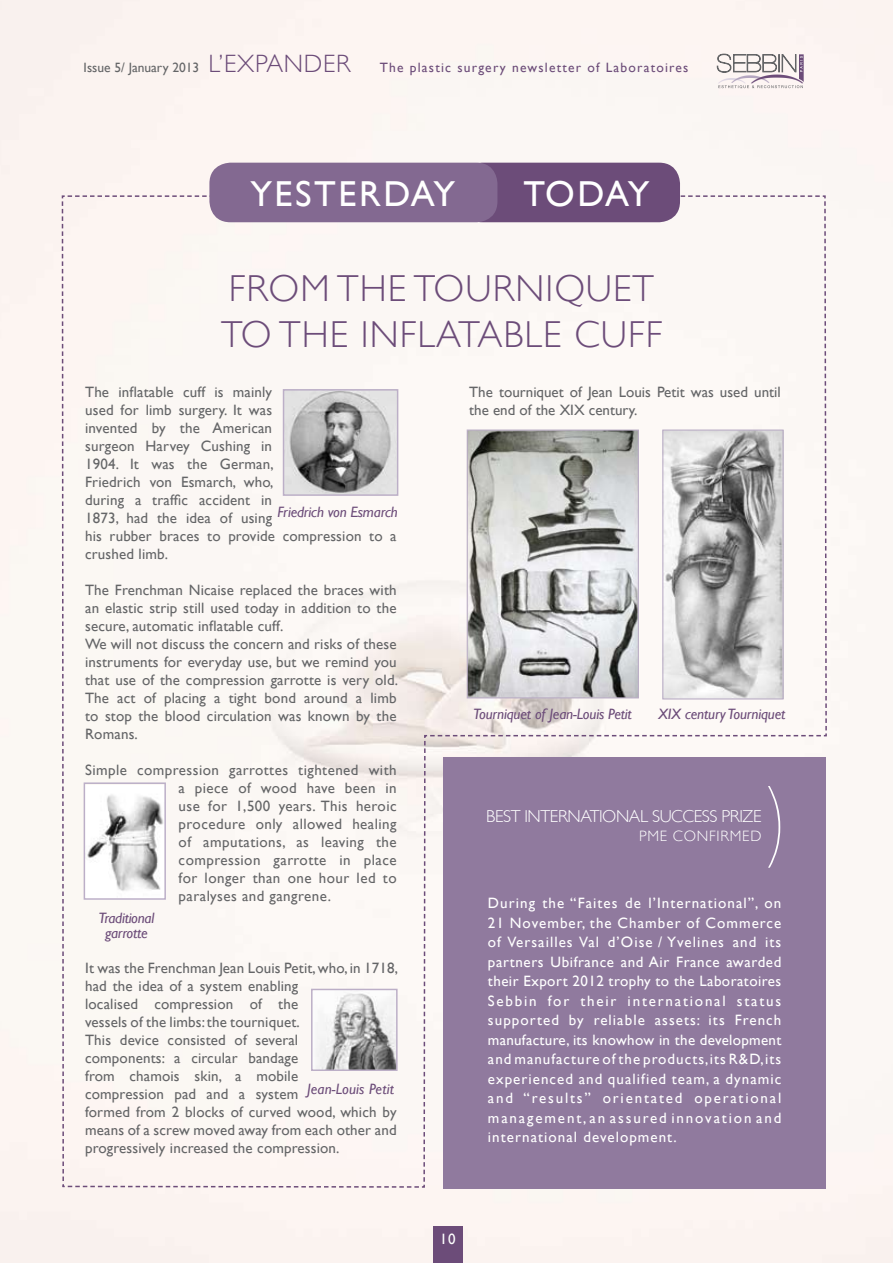
<style>
.page{position:relative;width:893px;height:1263px;background:#fbf5f2}
.page>*{position:absolute;margin:0;border:0;box-sizing:border-box;transform-origin:0 0}
.t1{font:200 90px "Helvetica Neue";color:#fff}
.t2{font:300 37.5px/46.5px "Gill Sans";letter-spacing:.03em;color:#6c4c79}
.t3{font:36px "Gill Sans";letter-spacing:.07em;color:#fff}
.t4{font:36px "Gill Sans";letter-spacing:.04em;color:#fff}
.t5{font:300 17.25px "Gill Sans";letter-spacing:-.025em;color:#fff}
.t6{font:15px/18px "Gill Sans";letter-spacing:.01em;color:#646567}
.t7{font:15px/19.5px "Gill Sans";letter-spacing:.12em;color:#fff;text-align:justify}
.t8{font:italic 15px/15px "Gill Sans";letter-spacing:-.01em;color:#6c4c79;text-align:center}
.t9{font:italic 15px "Gill Sans";letter-spacing:.01em;color:#6c4c79}
.t10{font:300 15px "Gill Sans";letter-spacing:.05em;color:#fff}
.t11{font:13.5px "Gill Sans";letter-spacing:.09em;color:#6c4c79}
.t12{font:13.5px "Gill Sans";color:#646567}
.s1{font-weight:300;font-size:25.05px}
</style>
<div class="page">
<div style="left:433px;top:1226px;width:29px;height:37px;background:#6c4c79"></div>
<div style="left:61px;top:195px;width:767px;height:993px;background:#fbf7f4"></div>
<img style="left:469px;top:431px;width:168px;height:265px">
<div style="left:467px;top:429px;width:172px;height:269px;border:1px solid #bcafc7"></div>
<img style="left:87px;top:785px;width:76px;height:112px">
<div style="left:84px;top:782px;width:82px;height:118px;border:2px solid #bcafc7"></div>
<img style="left:664px;top:431px;width:118px;height:266px">
<div style="left:662px;top:429px;width:122px;height:270px;border:1px solid #bcafc7"></div>
<img style="left:314px;top:992px;width:81px;height:76px">
<div style="left:311px;top:989px;width:87px;height:82px;border:2px solid #bcafc7"></div>
<img style="left:286px;top:392px;width:109px;height:101px">
<div style="left:283px;top:389px;width:115px;height:107px;border:2px solid #bcafc7"></div>
<div style="left:443px;top:757px;width:383px;height:431px;background:#907a9e"></div>
<div style="left:461px;top:163px;width:219px;height:59px;background:#6c4c79;border-radius:21px"></div>
<div style="left:209px;top:163px;width:288px;height:59px;background:#836991;border-radius:21px"></div>
<svg style="left:717px;top:54px;width:87px;height:34px"></svg>
<p class="t12" style="left:84px;top:59px;width:117px">Issue 5/ January 2013</p>
<p class="t11" style="left:208px;top:60px;width:482px"><span class="s1">L’EXPANDER</span> The plastic surgery newsletter of Laboratoires</p>
<h3 class="t3" style="left:250px;top:172px;width:206px">YESTERDAY</h3>
<h3 class="t4" style="left:523px;top:172px;width:128px">TO DAY</h3>
<h2 class="t2" style="left:229px;top:265px;width:211px">FROM TH E TOU</h2>
<h2 class="t2" style="left:493px;top:265px;width:75px">RNIQU</h2>
<h2 class="t2" style="left:221px;top:265px;width:443px;text-indent:392px">ET<br>TO TH E INFLATABLE CUFF</h2>
<p class="t6" style="left:85px;top:383px;width:313px">The inflatable cuff is mainly<br>used for limb surgery. It was<br>invented by the American<br>surgeon Harvey Cushing in<br>1904. It was the German,<br>Friedrich von Esmarch, who,<br>during a traffic accident in<br>1873, had the idea of using<br>his rubber braces to provide compression to a crushed limb.</p>
<p class="t6" style="left:85px;top:581px;width:314px">The Frenchman Nicaise replaced the braces with an elastic strip still used today in addition to the secure, automatic inflatable cuff.<br>We will not discuss the concern and risks of these instruments for everyday use, but we remind you that use of the compression garrotte is very old.<br>The act of placing a tight bond around a limb to stop the blood circulation was known by the Romans.</p>
<p class="t6" style="left:179px;top:761px;width:219px;text-align:justify;text-indent:-94px">Simple compression garrottes tightened with a piece of wood have been in use for 1,500 years. This heroic procedure only allowed healing of amputations, as leaving the compression garrotte in place for longer than one hour led to paralyses and gangrene.</p>
<p class="t6" style="left:469px;top:383px;width:313px">The tourniquet of Jean Louis Petit was used until the end of the XIX century.</p>
<p class="t8" style="left:277px;top:504px;width:122px">Friedrich von Esmarch</p>
<p class="t8" style="left:473px;top:707px;width:160px">Tourniquet of Jean-Louis Petit</p>
<p class="t8" style="left:658px;top:707px;width:129px">XIX century Tourniquet</p>
<h1 class="t1" style="left:786px;top:886px;width:21px;rotate:-180deg">(</h1>
<p class="t5" style="left:486px;top:806px;width:75px">BEST INTERNA</p>
<p class="t5" style="left:590px;top:806px;width:171px">TIONAL SUCCESS PRIZE</p>
<p class="t10" style="left:639px;top:828px;width:113px">PME CONFIRMED</p>
<p class="t7" style="left:488px;top:893px;width:295px">During the “Faites de l’International”, on 21 November, the Chamber of Commerce of Versailles Val d’Oise / Yvelines and its partners Ubifrance and Air France awarded their Export 2012 trophy to the Laboratoires Sebbin for their international status supported by reliable assets: its French manufacture, its knowhow in the development and manufacture of the products, its R&amp;D, its experienced and qualified team, a dynamic and “results” orientated operational management, an assured innovation and international development.</p>
<p class="t8" style="left:98px;top:910px;width:57px">Traditional garrotte</p>
<p class="t6" style="left:85px;top:959px;width:314px">It was the Frenchman Jean Louis Petit, who, in 1718, had the idea of a system enabling<br>localised compression of the<br>vessels of the limbs: the tourniquet.<br>This device consisted of several<br>components: a circular bandage<br>from chamois skin, a mobile<br>compression pad and a system<br>formed from 2 blocks of curved wood, which by means of a screw moved away from each other and progressively increased the compression.</p>
<p class="t9" style="left:307px;top:1080px;width:88px">Jean-Louis Petit</p>
<p class="t7" style="left:440px;top:1229px;width:17px">10</p>
</div>
